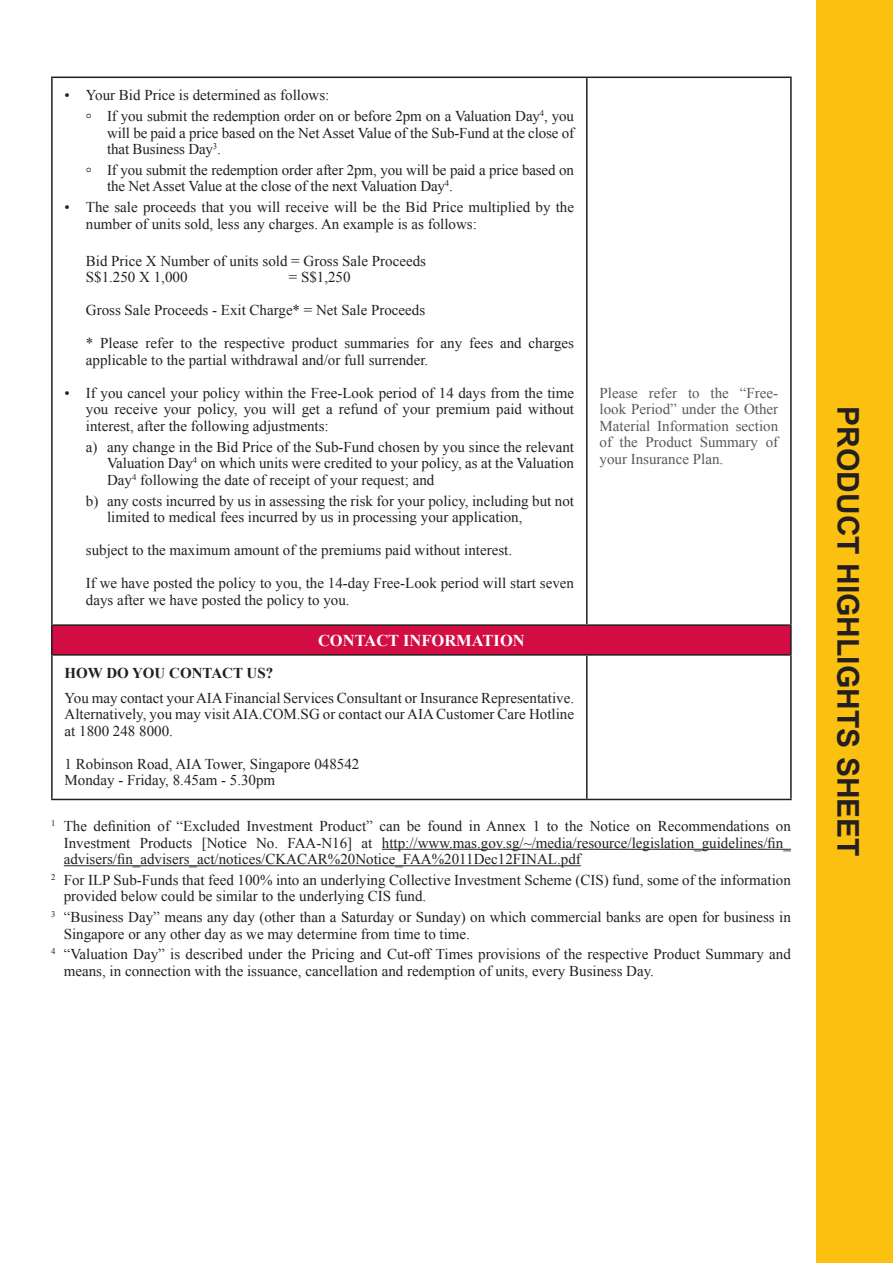
<style>
.page{position:relative;width:893px;height:1263px;background:#fff}
.page>*{position:absolute;margin:0;border:0;box-sizing:border-box;transform-origin:0 0}
.t1{font:700 30px "Arial";color:#231f20}
.t2{font:700 16.5px "Times New Roman";color:#fff}
.t3{font:15px/16.5px "Times New Roman";color:#231f20}
.t4{font:15px/16.5px "Times New Roman";color:#57585a;text-align:justify}
.t5{font:700 15px "Times New Roman";color:#231f20}
</style>
<div class="page">
<div style="left:816px;top:0;width:77px;height:1263px;background:#fcc011"></div>
<hr style="left:382px;top:849px;width:409px;height:1px;background:#231f20">
<hr style="left:64px;top:865px;width:517px;height:1px;background:#231f20">
<div style="left:52px;top:625px;width:739px;height:30px;background:#d20d44"></div>
<hr style="left:790px;top:626px;width:2px;height:28px;background:#231f20">
<hr style="left:51px;top:77px;width:536px;height:1px;background:#231f20">
<hr style="left:51px;top:78px;width:2px;height:546px;background:#231f20">
<hr style="left:587px;top:77px;width:205px;height:1px;background:#231f20">
<hr style="left:586px;top:78px;width:2px;height:546px;background:#231f20">
<hr style="left:790px;top:78px;width:2px;height:546px;background:#231f20">
<hr style="left:51px;top:624px;width:536px;height:2px;background:#231f20">
<hr style="left:51px;top:626px;width:2px;height:28px;background:#231f20">
<hr style="left:587px;top:624px;width:205px;height:2px;background:#231f20">
<hr style="left:51px;top:654px;width:536px;height:2px;background:#231f20">
<hr style="left:51px;top:656px;width:2px;height:143px;background:#231f20">
<hr style="left:587px;top:654px;width:205px;height:2px;background:#231f20">
<hr style="left:586px;top:656px;width:2px;height:143px;background:#231f20">
<hr style="left:790px;top:656px;width:2px;height:143px;background:#231f20">
<hr style="left:51px;top:799px;width:536px;height:1px;background:#231f20">
<hr style="left:587px;top:799px;width:205px;height:1px;background:#231f20">
<p class="t3" style="left:86px;top:85px;width:490px;line-height:20.7px;text-indent:-21px">• Your Bid Price is determined as follows:<br>° If you submit the redemption order on or before 2pm on a Valuation Day<sup>4</sup>, you</p>
<p class="t3" style="left:107px;top:124px;width:468px">will be paid a price based on the Net Asset Value of the Sub-Fund at the close of that Business Day<sup>3</sup>.</p>
<p class="t3" style="left:107px;top:161px;width:468px;text-indent:-21px">° If you submit the redemption order after 2pm, you will be paid a price based on the Net Asset Value at the close of the next Valuation Day<sup>4</sup>.</p>
<p class="t3" style="left:86px;top:199px;width:490px;text-indent:-21px">• The sale proceeds that you will receive will be the Bid Price multiplied by the number of units sold, less any charges. An example is as follows:</p>
<p class="t3" style="left:86px;top:252px;width:342px">Bid Price X Number of units sold = Gross Sale Proceeds<br>S$1.250 X 1,000</p>
<p class="t3" style="left:289px;top:269px;width:63px">= S$1,250</p>
<p class="t3" style="left:86px;top:302px;width:341px">Gross Sale Proceeds - Exit Charge* = Net Sale Proceeds</p>
<p class="t3" style="left:86px;top:335px;width:490px">* Please refer to the respective product summaries for any fees and charges applicable to the partial withdrawal and/or full surrender.</p>
<p class="t3" style="left:86px;top:384px;width:490px;text-align:justify;text-indent:-21px">• If you cancel your policy within the Free-Look period of 14 days from the time you receive your policy, you will get a refund of your premium paid without interest, after the following adjustments:</p>
<p class="t3" style="left:107px;top:438px;width:468px;text-align:justify;text-indent:-21px">a) any change in the Bid Price of the Sub-Fund chosen by you since the relevant Valuation Day<sup>4</sup> on which units were credited to your policy, as at the Valuation Day<sup>4</sup> following the date of receipt of your request; and</p>
<p class="t3" style="left:107px;top:492px;width:468px;text-indent:-21px">b) any costs incurred by us in assessing the risk for your policy, including but not limited to medical fees incurred by us in processing your application,</p>
<p class="t3" style="left:86px;top:541px;width:428px">subject to the maximum amount of the premiums paid without interest.</p>
<p class="t3" style="left:86px;top:574px;width:490px">If we have posted the policy to you, the 14-day Free-Look period will start seven days after we have posted the policy to you.</p>
<p class="t2" style="left:318px;top:629px;width:208px">CONTACT INFORMATION</p>
<p class="t5" style="left:65px;top:662px;width:210px">HOW DO YOU CONTACT US?</p>
<p class="t3" style="left:65px;top:689px;width:511px;text-align:justify">You may contact your AIA Financial Services Consultant or Insurance Representative.<br>Alternatively, you may visit AIA.COM.SG or contact our AIA Customer Care Hotline at 1800 248 8000.</p>
<p class="t3" style="left:65px;top:755px;width:296px">1 Robinson Road, AIA Tower, Singapore 048542<br>Monday - Friday, 8.45am - 5.30pm</p>
<p class="t4" style="left:600px;top:384px;width:180px">Please refer to the “Free&shy;look Period” under the Other Material Information section of the Product Summary of your Insurance Plan.</p>
<p class="t3" style="left:64px;top:818px;width:729px;text-align:justify;text-indent:-13px"><sup>1</sup> The definition of “Excluded Investment Product” can be found in Annex 1 to the Notice on Recommendations on Investment Products [Notice No. FAA-N16] at http://www.mas.gov.sg/~/media/resource/legislation_guidelines/fin_ advisers/fin_advisers_act/notices/CKACAR%20Notice_FAA%2011Dec12FINAL.pdf</p>
<p class="t3" style="left:64px;top:871px;width:729px;text-indent:-13px"><sup>2</sup> For ILP Sub-Funds that feed 100% into an underlying Collective Investment Scheme (CIS) fund, some of the information provided below could be similar to the underlying CIS fund.</p>
<p class="t3" style="left:64px;top:909px;width:729px;text-indent:-13px"><sup>3</sup> “Business Day” means any day (other than a Saturday or Sunday) on which commercial banks are open for business in<br>Singapore or any other day as we may determine from time to time.</p>
<p class="t3" style="left:64px;top:946px;width:729px;text-indent:-13px"><sup>4</sup> “Valuation Day” is described under the Pricing and Cut-off Times provisions of the respective Product Summary and means, in connection with the issuance, cancellation and redemption of units, every Business Day.</p>
<h1 class="t1" style="left:868px;top:406px;width:452px;rotate:90deg">PRODUCT HIGHLIGHTS SHEET</h1>
</div>
